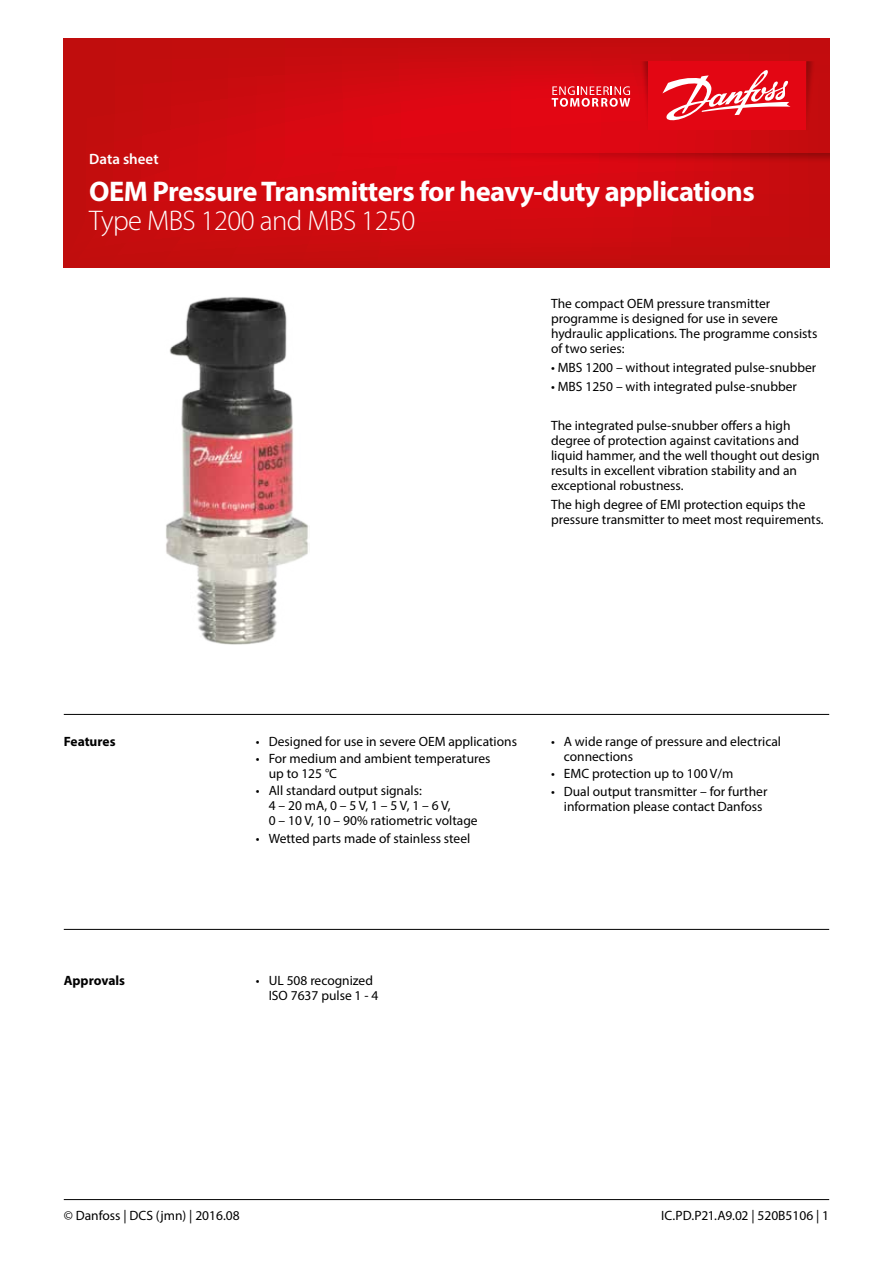
<style>
.page{position:relative;width:893px;height:1263px;background:#fff}
.page>*{position:absolute;margin:0;border:0;box-sizing:border-box;transform-origin:0 0}
.t1{font:700 28.5px "Myriad Pro";letter-spacing:-.02em;color:#fff}
.t2{font:300 28.5px "Myriad Pro";letter-spacing:-.02em;color:#fff}
.t3{font:600 15px "Myriad Pro";color:#fff}
.t4{font:13.5px/15px "Myriad Pro";color:#000}
.t5{font:700 13.5px "Myriad Pro";color:#000}
</style>
<div class="page">
<svg style="left:64px;top:38px;width:765px;height:230px;background:#cd0a0f"></svg>
<svg style="left:806px;top:61px;width:13px;height:69px"></svg>
<svg style="left:636px;top:61px;width:12px;height:69px"></svg>
<div style="left:648px;top:61px;width:158px;height:69px;background:#e30613"></div>
<svg style="left:552px;top:86px;width:78px;height:21px;background:#ea5b63"></svg>
<svg style="left:662px;top:70px;width:128px;height:51px"></svg>
<svg style="left:332px;top:153px;width:497px;height:13px;background:#cf0710"></svg>
<hr style="left:64px;top:1199px;width:765px;height:1px;background:#000">
<img style="left:166px;top:297px;width:143px;height:348px">
<hr style="left:64px;top:714px;width:765px;height:1px;background:#000">
<hr style="left:64px;top:929px;width:765px;height:1px;background:#000">
<p class="t3" style="left:89px;top:150px;width:71px">Data sheet</p>
<h1 class="t1" style="left:89px;top:173px;width:667px">OEM Pressure Transmitters for heavy-duty applications</h1>
<h1 class="t2" style="left:89px;top:204px;width:327px">Type MBS 1200 and MBS 1250</h1>
<p class="t5" style="left:64px;top:733px;width:53px">Features</p>
<p class="t5" style="left:64px;top:971px;width:63px">Approvals</p>
<p class="t4" style="left:551px;top:296px;width:268px">The compact OEM pressure transmitter programme is designed for use in severe hydraulic applications. The programme consists of two series:</p>
<p class="t4" style="left:551px;top:360px;width:267px">• MBS 1200 – without integrated pulse-snubber</p>
<p class="t4" style="left:551px;top:379px;width:247px">• MBS 1250 – with integrated pulse-snubber</p>
<p class="t4" style="left:551px;top:418px;width:270px">The integrated pulse-snubber offers a high degree of protection against cavitations and liquid hammer, and the well thought out design results in excellent vibration stability and an exceptional robustness.</p>
<p class="t4" style="left:551px;top:497px;width:274px">The high degree of EMI protection equips the pressure transmitter to meet most requirements.</p>
<p class="t4" style="left:256px;top:734px;width:263px">• Designed for use in severe OEM applications</p>
<p class="t4" style="left:269px;top:751px;width:223px;text-indent:-13px">• For medium and ambient temperatures up to 125 °C</p>
<p class="t4" style="left:269px;top:783px;width:210px;text-indent:-13px">• All standard output signals:<br>4 – 20 mA, 0 – 5 V, 1 – 5 V, 1 – 6 V,<br>0 – 10 V, 10 – 90% ratiometric voltage</p>
<p class="t4" style="left:256px;top:830px;width:216px">• Wetted parts made of stainless steel</p>
<p class="t4" style="left:564px;top:734px;width:219px;text-indent:-13px">• A wide range of pressure and electrical connections</p>
<p class="t4" style="left:551px;top:766px;width:184px">• EMC protection up to 100 V/m</p>
<p class="t4" style="left:551px;top:783px;width:218px;text-align:center">• Dual output transmitter – for further information please contact Danfoss</p>
<p class="t4" style="left:269px;top:972px;width:111px;text-indent:-13px">• UL 508 recognized<br>ISO 7637 pulse 1 - 4</p>
<p class="t4" style="left:64px;top:1208px;width:177px">© Danfoss | DCS (jmn) | 2016.08</p>
<p class="t4" style="left:661px;top:1208px;width:170px">IC.PD.P21.A9.02 | 520B5106 | 1</p>
</div>
